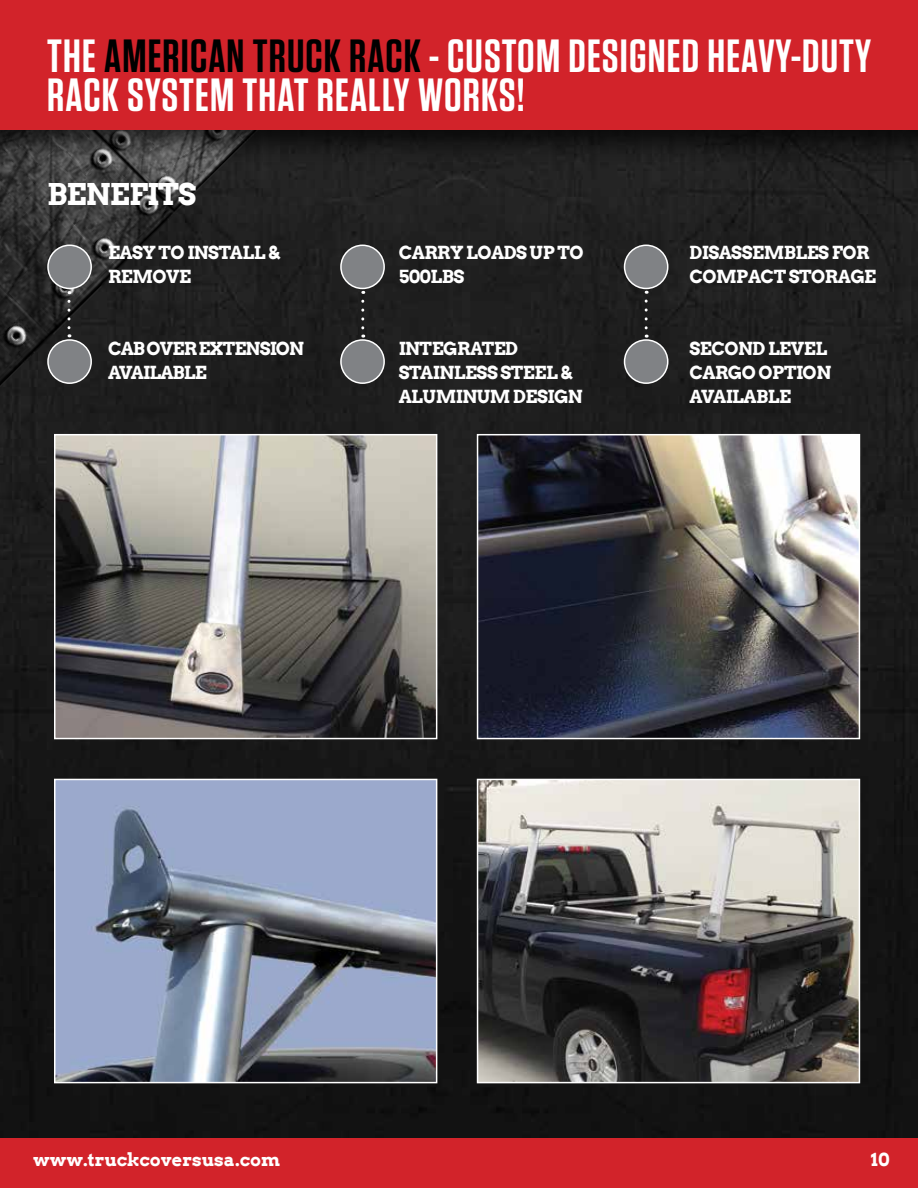
<style>
.page{position:relative;width:918px;height:1188px;background:#fff}
.page>*{position:absolute;margin:0;border:0;box-sizing:border-box;transform-origin:0 0}
.t1{font:600 46.5px/39px "Tungsten";letter-spacing:.025em;color:#fff}
.t2{font:700 30px "Arvo";letter-spacing:-.03em;color:#fff}
.t3{font:700 18px/24px "Arvo";letter-spacing:-.03em;color:#fff}
.t4{font:700 18px/24px "Arvo";letter-spacing:-.05em;color:#fff}
.t5{font:700 18px "Arvo";color:#fff}
.s1{color:#000}
</style>
<div class="page">
<img style="left:0;top:166px;width:918px;height:972px">
<img style="left:0;top:166px;width:333px;height:234px">
<svg style="left:68px;top:301px;width:2px;height:36px"></svg>
<div style="left:0;top:1138px;width:918px;height:50px;background:#d2232a"></div>
<div style="left:48px;top:245px;width:43px;height:43px;background:#808285;border-radius:50%"></div>
<div style="left:47px;top:245px;width:45px;height:44px;border:2px solid #fff;border-radius:50%"></div>
<div style="left:48px;top:340px;width:43px;height:43px;background:#808285;border-radius:50%"></div>
<div style="left:47px;top:339px;width:45px;height:45px;border:2px solid #fff;border-radius:50%"></div>
<svg style="left:361px;top:301px;width:3px;height:37px"></svg>
<div style="left:341px;top:245px;width:43px;height:43px;background:#808285;border-radius:50%"></div>
<div style="left:340px;top:245px;width:45px;height:44px;border:2px solid #fff;border-radius:50%"></div>
<div style="left:341px;top:340px;width:43px;height:43px;background:#808285;border-radius:50%"></div>
<div style="left:340px;top:339px;width:45px;height:45px;border:2px solid #fff;border-radius:50%"></div>
<div style="left:0;top:0;width:918px;height:166px;background:#000;opacity:.73"></div>
<div style="left:0;top:0;width:918px;height:130px;background:#d2232a"></div>
<svg style="left:645px;top:301px;width:3px;height:37px"></svg>
<div style="left:625px;top:245px;width:43px;height:43px;background:#808285;border-radius:50%"></div>
<div style="left:624px;top:245px;width:45px;height:44px;border:2px solid #fff;border-radius:50%"></div>
<div style="left:625px;top:340px;width:43px;height:43px;background:#808285;border-radius:50%"></div>
<div style="left:624px;top:339px;width:45px;height:45px;border:2px solid #fff;border-radius:50%"></div>
<img style="left:57px;top:782px;width:377px;height:298px">
<div style="left:54px;top:779px;width:383px;height:304px;border:2px solid #fff"></div>
<img style="left:57px;top:437px;width:377px;height:299px">
<div style="left:54px;top:434px;width:383px;height:305px;border:2px solid #fff"></div>
<img style="left:480px;top:782px;width:377px;height:298px">
<div style="left:477px;top:779px;width:383px;height:304px;border:2px solid #fff"></div>
<img style="left:480px;top:437px;width:377px;height:299px">
<div style="left:477px;top:434px;width:383px;height:305px;border:2px solid #fff"></div>
<h1 class="t1" style="left:47px;top:37px;width:825px">THE <span class="s1">AMERICAN TRUCK RACK</span> - CUSTOM DESIGNED HEAVY-DUTY<br>RACK SYSTEM THAT REALLY WORKS!</h1>
<h2 class="t2" style="left:47px;top:176px;width:151px">BENEFITS</h2>
<p class="t3" style="left:108px;top:240px;width:173px">EASY TO INSTALL &amp;<br>REMOVE</p>
<p class="t4" style="left:108px;top:336px;width:198px">CAB OVER EXTENSION<br>AVAILABLE</p>
<p class="t3" style="left:399px;top:240px;width:187px">CARRY LOADS UP TO<br>500LBS</p>
<p class="t3" style="left:399px;top:336px;width:186px">INTEGRATED<br>STAINLESS STEEL &amp;<br>ALUMINUM DESIGN</p>
<p class="t3" style="left:689px;top:240px;width:189px">DISASSEMBLES FOR<br>COMPACT STORAGE</p>
<p class="t3" style="left:689px;top:336px;width:143px">SECOND LEVEL<br>CARGO OPTION<br>AVAILABLE</p>
<p class="t5" style="left:33px;top:1149px;width:249px">www.truckcoversusa.com</p>
<p class="t3" style="left:871px;top:1148px;width:20px">10</p>
</div>
